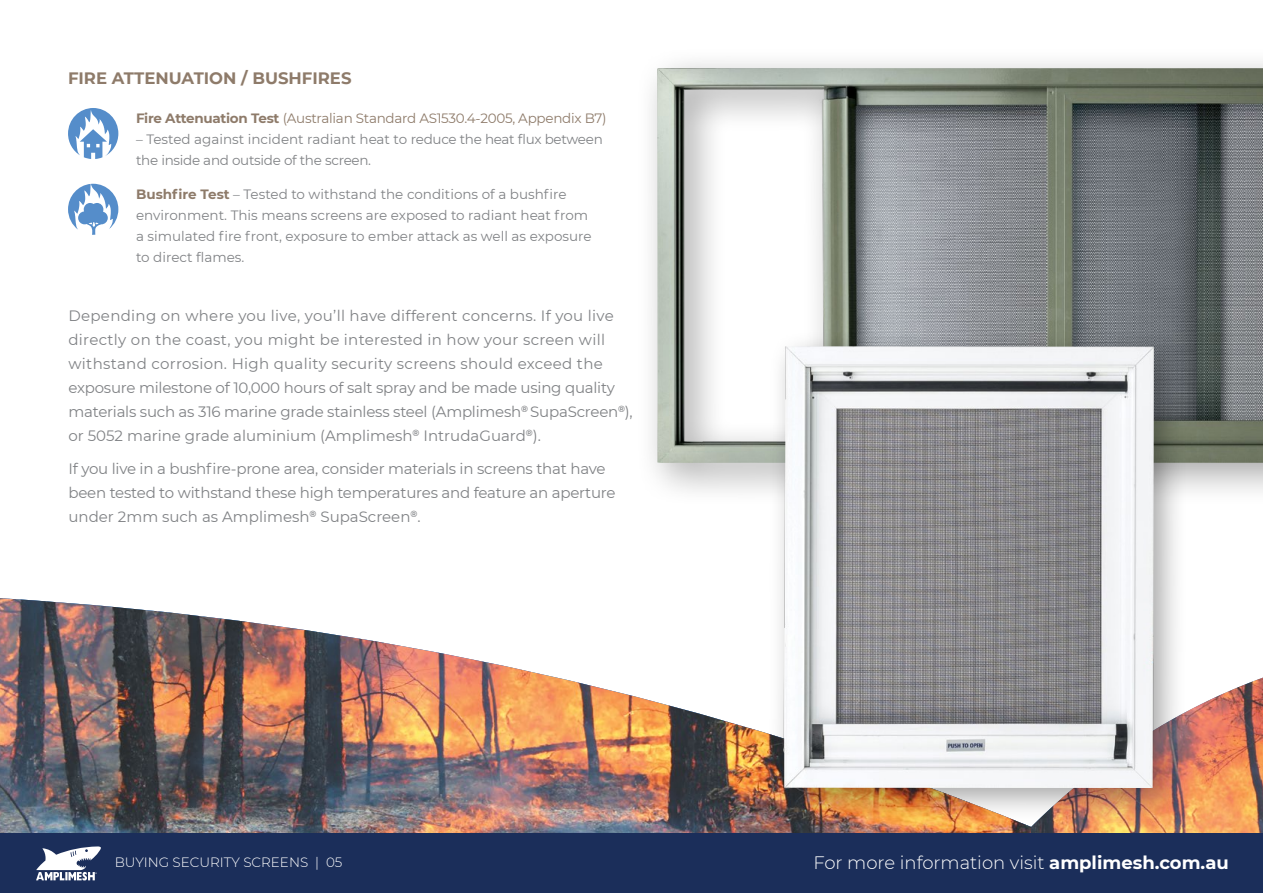
<style>
.page{position:relative;width:1263px;height:893px;background:#fff}
.page>*{position:absolute;margin:0;border:0;box-sizing:border-box;transform-origin:0 0}
.t1{font:200 19.5px "Montserrat";color:#fff}
.t2{font:300 18px "Montserrat";color:#fff}
.t3{font:700 16.5px "Montserrat";color:#8e7b6a}
.t4{font:15px/24px "Montserrat";letter-spacing:-.005em;color:#808285}
.t5{font:13.5px/21px "Montserrat";color:#808285}
.t6{font:13.5px/21px "Montserrat";letter-spacing:-.02em;color:#808285}
.t7{font:13.5px "Montserrat";letter-spacing:-.02em;color:#8e7b6a}
.t8{font:300 13.5px "Montserrat";color:#fff}
.t9{font:200 13.5px "Montserrat";color:#fff}
.s1{font-weight:700}
.s2{font-weight:700;color:#8e7b6a}
</style>
<div class="page">
<img style="left:1031px;top:678px;width:232px;height:155px">
<img style="left:0;top:598px;width:1031px;height:235px">
<svg style="left:68px;top:108px;width:50px;height:51px"></svg>
<svg style="left:68px;top:184px;width:50px;height:51px"></svg>
<div style="left:636px;top:47px;width:627px;height:460px;background:#000;opacity:.35"></div>
<img style="left:657px;top:68px;width:606px;height:394px">
<div style="left:767px;top:330px;width:422px;height:493px;background:#000;opacity:.35"></div>
<img style="left:783px;top:347px;width:370px;height:440px">
<div style="left:0;top:833px;width:1263px;height:60px;background:#1b2e5a"></div>
<svg style="left:36px;top:846px;width:65px;height:34px"></svg>
<p class="t3" style="left:68px;top:66px;width:285px">FIRE ATTENUATION / BUSHFIRES</p>
<p class="t7" style="left:136px;top:109px;width:472px"><span class="s1">Fire Attenuation Test</span> (Australian Standard AS1530.4-2005, Appendix B7)</p>
<p class="t6" style="left:136px;top:128px;width:468px">– Tested against incident radiant heat to reduce the heat flux between the inside and outside of the screen.</p>
<p class="t5" style="left:136px;top:183px;width:457px"><span class="s2">Bushfire Test</span> – Tested to withstand the conditions of a bushfire environment. This means screens are exposed to radiant heat from a simulated fire front, exposure to ember attack as well as exposure to direct flames.</p>
<p class="t4" style="left:68px;top:303px;width:566px">Depending on where you live, you’ll have different concerns. If you live directly on the coast, you might be interested in how your screen will withstand corrosion. High quality security screens should exceed the exposure milestone of 10,000 hours of salt spray and be made using quality materials such as 316 marine grade stainless steel (Amplimesh<sup>®</sup> SupaScreen<sup>®</sup>), or 5052 marine grade aluminium (Amplimesh<sup>®</sup> IntrudaGuard<sup>®</sup>).</p>
<p class="t4" style="left:68px;top:456px;width:549px">If you live in a bushfire-prone area, consider materials in screens that have been tested to withstand these high temperatures and feature an aperture under 2mm such as Amplimesh<sup>®</sup> SupaScreen<sup>®</sup>.</p>
<p class="t8" style="left:115px;top:853px;width:229px">BUYING SECURITY SCREENS | 05</p>
<p class="t2" style="left:813px;top:850px;width:417px">For more information visit <span class="s1">amplimesh.com.au</span></p>
<p class="t9" style="left:302px;top:853px;width:87px">DOORS | 03</p>
<h1 class="t1" style="left:781px;top:850px;width:449px">For more information visit <span class="s1">amplimesh.com.au</span></h1>
</div>
